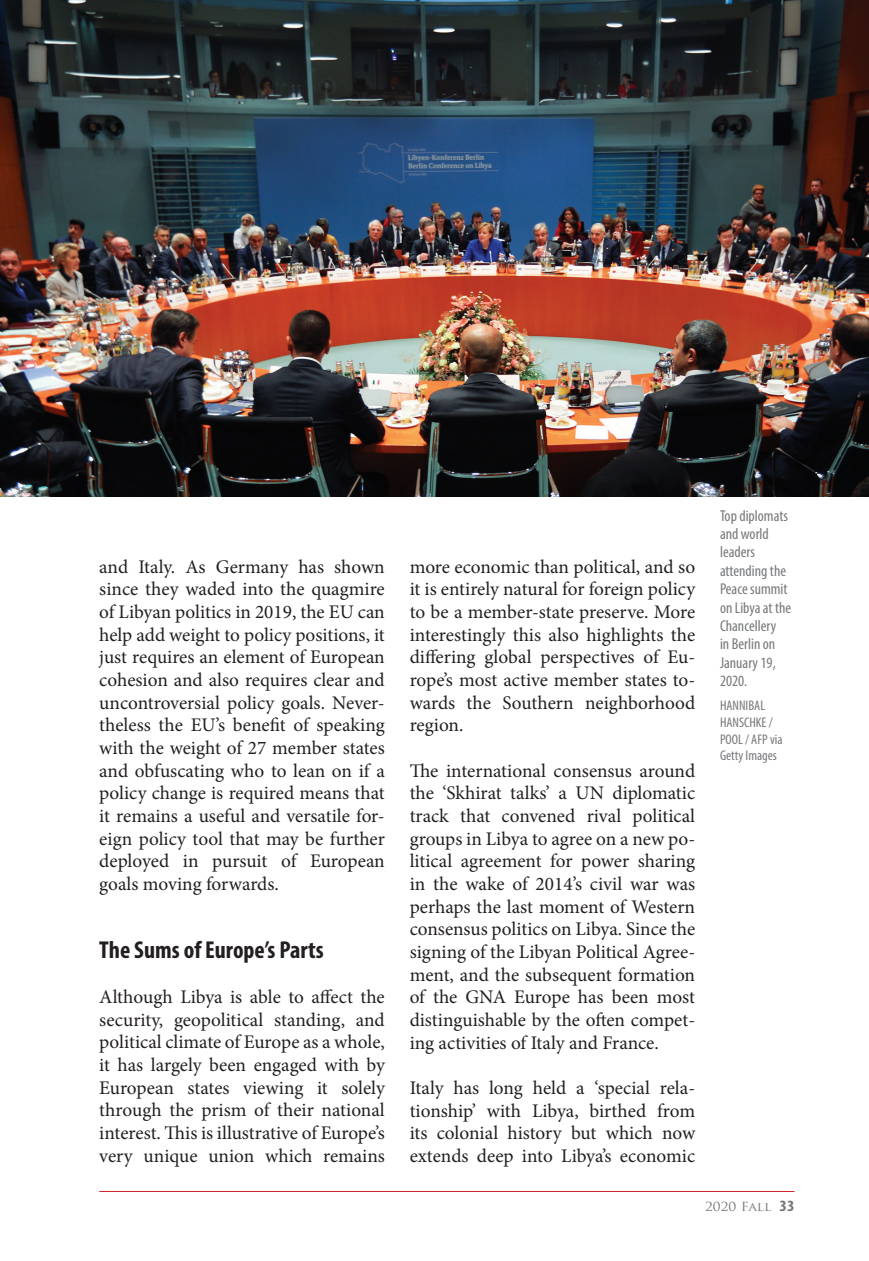
<style>
.page{position:relative;width:869px;height:1261px;background:#fff}
.page>*{position:absolute;margin:0;border:0;box-sizing:border-box;transform-origin:0 0}
.t1{font:700 condensed 24.5px "Myriad Pro";color:#231f20}
.t2{font:19.25px/22.6px "Minion Pro";letter-spacing:-.005em;color:#231f20;text-align:justify}
.t3{font:condensed 15.75px/18.4px "Myriad Pro";color:#76787b}
.t4{font:condensed 14px/16.6px "Myriad Pro";color:#76787b}
.t5{font:12.25px "Trajan Pro";color:#76787b;scale:1.11 1}
.s1{font-family:"Myriad Pro";font-weight:700;font-stretch:condensed;font-size:15.75px}
</style>
<div class="page">
<hr style="left:99px;top:1190px;width:695px;height:1px;background:#d1232a">
<img style="left:0;top:0;width:868px;height:496px">
<p class="t2" style="left:99px;top:555px;width:287px">and Italy. As Germany has shown since they waded into the quagmire of Libyan politics in 2019, the EU can help add weight to policy positions, it just requires an element of European cohesion and also requires clear and uncontroversial policy goals. Never&shy;theless the EU’s benefit of speaking with the weight of 27 member states and obfuscating who to lean on if a policy change is required means that it remains a useful and versatile for&shy;eign policy tool that may be further deployed in pursuit of European goals moving forwards.</p>
<p class="t1" style="left:99px;top:934px;width:226px">The Sums of Europe’s Parts</p>
<p class="t2" style="left:99px;top:985px;width:287px">Although Libya is able to affect the security, geopolitical standing, and political climate of Europe as a whole, it has largely been engaged with by European states viewing it solely through the prism of their national interest. This is illustrative of Europe’s very unique union which remains</p>
<p class="t2" style="left:409px;top:555px;width:287px">more economic than political, and so it is entirely natural for foreign policy to be a member-state preserve. More interestingly this also highlights the differing global perspectives of Eu&shy;rope’s most active member states to&shy;wards the Southern neighborhood region.</p>
<p class="t2" style="left:409px;top:759px;width:287px">The international consensus around the ‘Skhirat talks’ a UN diplomatic track that convened rival political groups in Libya to agree on a new po&shy;litical agreement for power sharing in the wake of 2014’s civil war was perhaps the last moment of Western consensus politics on Libya. Since the signing of the Libyan Political Agree&shy;ment, and the subsequent formation of the GNA Europe has been most distinguishable by the often compet&shy;ing activities of Italy and France.</p>
<p class="t2" style="left:409px;top:1076px;width:287px">Italy has long held a ‘special rela&shy;tionship’ with Libya, birthed from its colonial history but which now extends deep into Libya’s economic</p>
<p class="t3" style="left:719px;top:506px;width:73px">Top diplomats and world leaders attending the<br>Peace summit on Libya at the<br>Chancellery<br>in Berlin on<br>January 19,<br>2020.</p>
<p class="t4" style="left:719px;top:697px;width:64px">HANNIBAL<br>HANSCHKE /<br>POOL / AFP via<br>Getty Images</p>
<p class="t5" style="left:704px;top:1198px;width:82px">2020 Fall <span class="s1">33</span></p>
</div>
